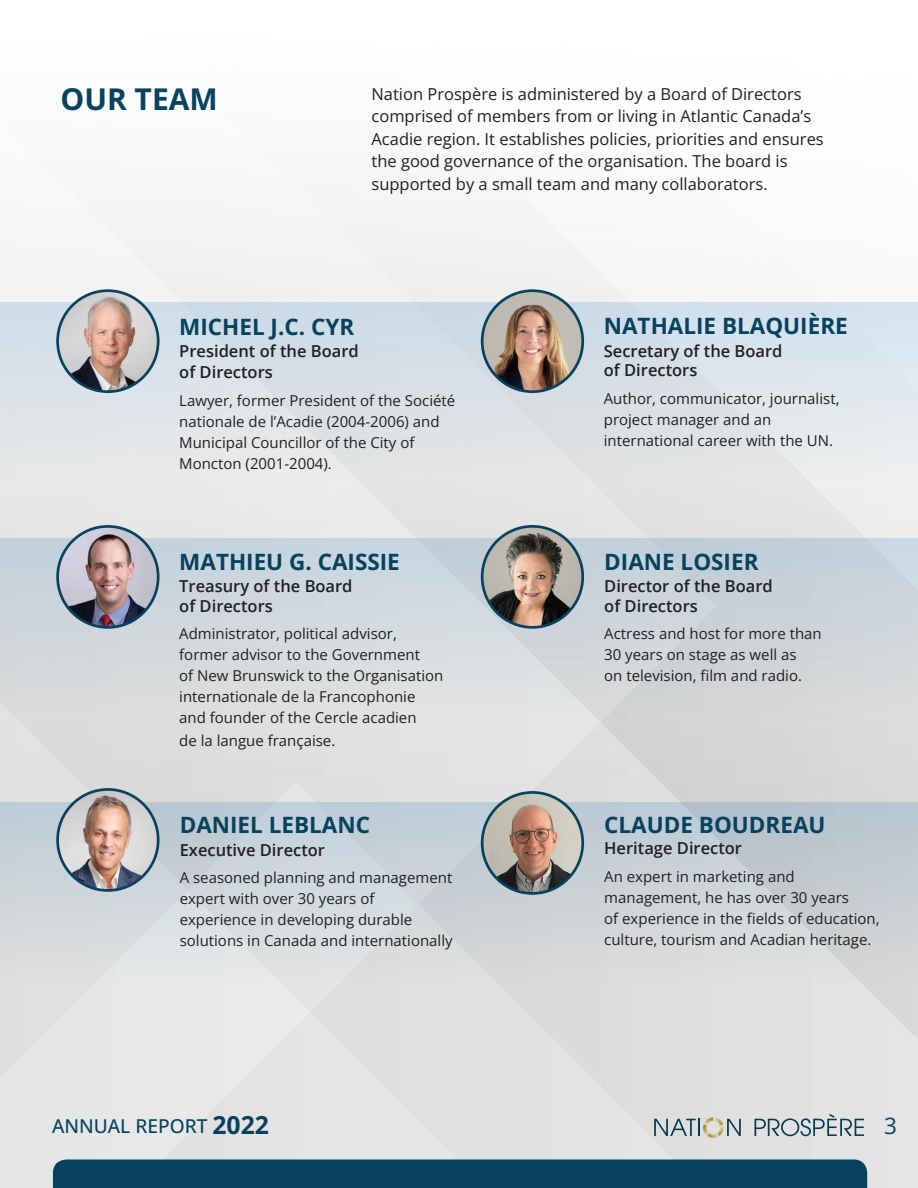
<style>
.page{position:relative;width:918px;height:1188px;background:#fff}
.page>*{position:absolute;margin:0;border:0;box-sizing:border-box;transform-origin:0 0}
.t1{font:700 30px "Open Sans";color:#07425e}
.t2{font:700 22.5px "Open Sans";color:#07425e}
.t3{font:22.5px "Open Sans";color:#07415e}
.t4{font:500 19.2px "Open Sans";color:#07415e}
.t5{font:16.5px/22.5px "Open Sans";color:#231f20}
.t6{font:600 16.5px/19.5px "Open Sans";color:#231f20}
.t7{font:15px/21px "Open Sans";color:#231f20}
.s1{font-weight:700;font-size:24.75px}
</style>
<div class="page">
<img style="left:0;top:197px;width:918px;height:991px">
<svg style="left:755px;top:1114px;width:109px;height:22px;background:#adbabf"></svg>
<svg style="left:654px;top:1117px;width:87px;height:21px;background:#b4bcba"></svg>
<div style="left:53px;top:1160px;width:814px;height:28px;background:#07415e"></div>
<div style="left:0;top:802px;width:918px;height:211px;background:linear-gradient(to bottom,#b8c7d2,#e5e4e2)"></div>
<div style="left:0;top:538px;width:918px;height:211px;background:linear-gradient(to bottom,#c2d1dc,#e1dfdc)"></div>
<div style="left:0;top:302px;width:918px;height:211px;background:linear-gradient(to bottom,#cddde9,#ebe9e7)"></div>
<img style="left:482px;top:291px;width:101px;height:101px;border-radius:50px">
<div style="left:481px;top:289px;width:103px;height:104px;border:3px solid #07425e;border-radius:50%"></div>
<img style="left:58px;top:789px;width:100px;height:101px;border-radius:50px">
<div style="left:56px;top:788px;width:104px;height:104px;border:3px solid #07425e;border-radius:50%"></div>
<img style="left:58px;top:291px;width:100px;height:101px;border-radius:50px">
<div style="left:56px;top:289px;width:104px;height:104px;border:3px solid #07425e;border-radius:50%"></div>
<img style="left:482px;top:792px;width:101px;height:101px;border-radius:50px">
<div style="left:481px;top:791px;width:103px;height:104px;border:3px solid #07425e;border-radius:50%"></div>
<img style="left:482px;top:526px;width:101px;height:101px;border-radius:50px">
<div style="left:481px;top:525px;width:103px;height:104px;border:3px solid #07425e;border-radius:50%"></div>
<img style="left:58px;top:526px;width:100px;height:101px;border-radius:50px">
<div style="left:56px;top:525px;width:104px;height:104px;border:3px solid #07425e;border-radius:50%"></div>
<h1 class="t1" style="left:60px;top:78px;width:159px">OUR TEAM</h1>
<p class="t5" style="left:372px;top:82px;width:454px">Nation Prospère is administered by a Board of Directors comprised of members from or living in Atlantic Canada’s Acadie region. It establishes policies, priorities and ensures the good governance of the organisation. The board is supported by a small team and many collaborators.</p>
<h2 class="t2" style="left:179px;top:311px;width:175px">MICHEL J.C. CYR</h2>
<p class="t6" style="left:179px;top:340px;width:181px;line-height:21px">President of the Board of Directors</p>
<p class="t7" style="left:179px;top:389px;width:278px">Lawyer, former President of the Société nationale de l’Acadie (2004-2006) and Municipal Councillor of the City of Moncton (2001-2004).</p>
<h2 class="t2" style="left:179px;top:546px;width:80px">MATHIEU</h2>
<h2 class="t2" style="left:289px;top:546px;width:55px">G. CAISSIE</h2>
<p class="t6" style="left:179px;top:576px;width:175px">Treasury of the Board of Directors</p>
<p class="t7" style="left:179px;top:623px;width:266px">Administrator, political advisor, former advisor to the Government<br>of New Brunswick to the Organisation internationale de la Francophonie and founder of the Cercle acadien</p>
<p class="t7" style="left:179px;top:729px;width:158px">de la langue française.</p>
<h2 class="t2" style="left:180px;top:810px;width:31px">DANIEL</h2>
<h2 class="t2" style="left:269px;top:810px;width:56px">LEBLAN</h2>
<h2 class="t2" style="left:356px;top:810px;width:16px">C</h2>
<p class="t6" style="left:180px;top:840px;width:147px">Executive Director</p>
<p class="t7" style="left:180px;top:867px;width:274px">A seasoned planning and management expert with over 30 years of experience in developing durable solutions in Canada and internationally</p>
<h2 class="t2" style="left:604px;top:311px;width:77px">NATHALIE</h2>
<h2 class="t2" style="left:722px;top:311px;width:112px">BLAQUI ÈRE</h2>
<p class="t6" style="left:604px;top:341px;width:180px">Secretary of the Board of Directors</p>
<p class="t7" style="left:604px;top:388px;width:237px">Author, communicator, journalist, project manager and an international career with the UN.</p>
<h2 class="t2" style="left:604px;top:546px;width:31px">DIANE</h2>
<h2 class="t2" style="left:681px;top:546px;width:44px">LOSIER</h2>
<p class="t6" style="left:604px;top:576px;width:170px">Director of the Board of Directors</p>
<p class="t7" style="left:604px;top:623px;width:219px">Actress and host for more than<br>30 years on stage as well as<br>on television, film and radio.</p>
<h2 class="t2" style="left:604px;top:810px;width:30px">CLAU</h2>
<h2 class="t2" style="left:664px;top:810px;width:117px">DE BOUDREAU</h2>
<p class="t6" style="left:604px;top:838px;width:139px">Heritage Director</p>
<p class="t7" style="left:604px;top:866px;width:277px">An expert in marketing and management, he has over 30 years<br>of experience in the fields of education, culture, tourism and Acadian heritage.</p>
<p class="t4" style="left:52px;top:1112px;width:218px">ANNUAL REPORT <span class="s1">2022</span></p>
<h2 class="t3" style="left:884px;top:1111px;width:14px">3</h2>
</div>
